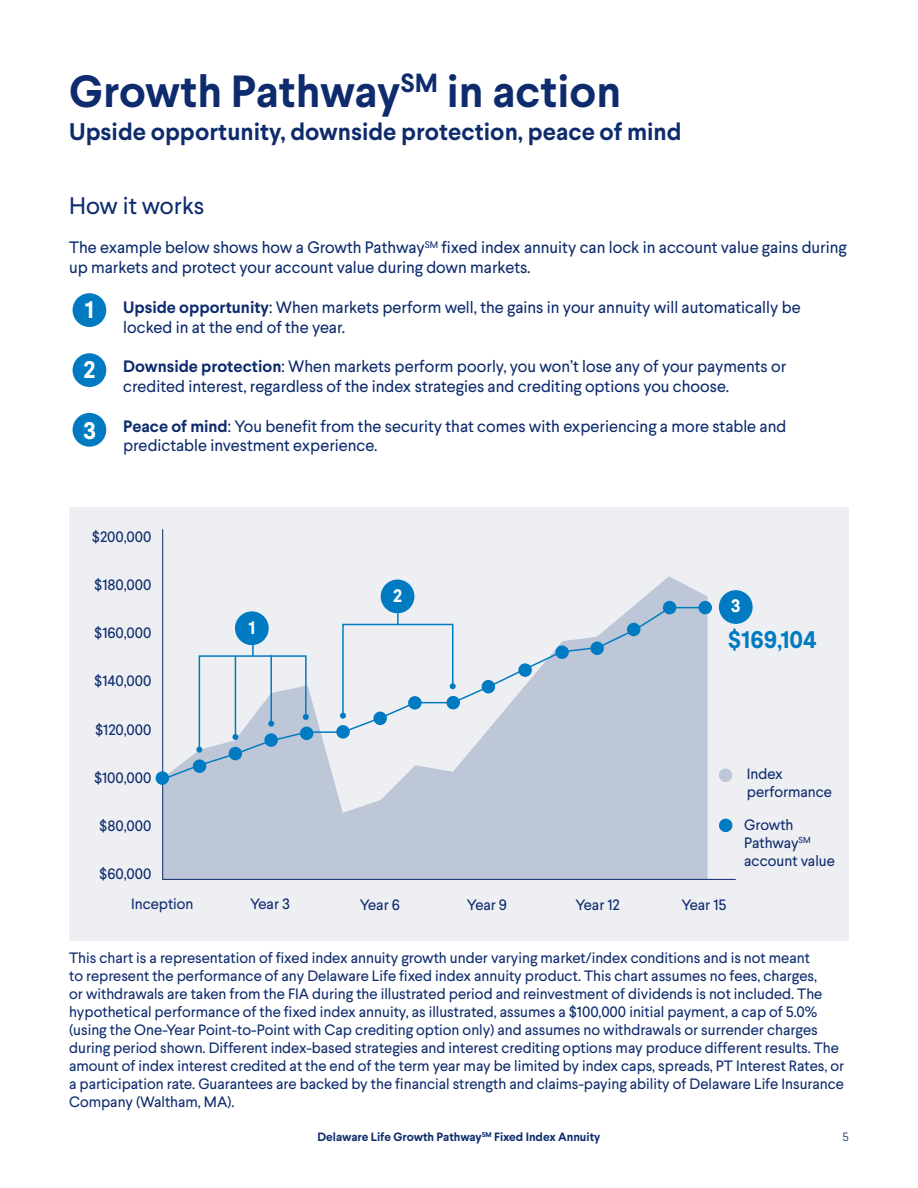
<style>
.page{position:relative;width:918px;height:1188px;background:#fff}
.page>*{position:absolute;margin:0;border:0;box-sizing:border-box;transform-origin:0 0}
.t1{font:700 45px "Larsseit";color:#0d2b6d}
.t2{font:700 24px "Larsseit";color:#0d2b6d}
.t3{font:24px "Larsseit";color:#0d2b6d}
.t4{font:700 24px "Larsseit";color:#007bc2}
.t5{font:700 24px "Larsseit";color:#fff}
.t6{font:700 18px "Larsseit";color:#fff}
.t7{font:16.5px/19.8px "Larsseit";color:#0d2b6d}
.t8{font:15px/18px "Larsseit";color:#0d2b6d}
.t9{font:700 12px "Larsseit";color:#0d2b6d}
.t10{font:300 12px "Larsseit";color:#0d2b6d}
.s1{font-weight:700}
</style>
<div class="page">
<div style="left:69px;top:507px;width:779px;height:434px;background:#eeeff3"></div>
<svg style="left:162px;top:529px;width:574px;height:351px"></svg>
<svg style="left:162px;top:606px;width:547px;height:175px"></svg>
<svg style="left:196px;top:644px;width:113px;height:109px"></svg>
<div style="left:235px;top:611px;width:34px;height:34px;background:#007bc2;border-radius:50%"></div>
<div style="left:381px;top:580px;width:33px;height:33px;background:#007bc2;border-radius:50%"></div>
<div style="left:719px;top:590px;width:34px;height:34px;background:#007bc2;border-radius:50%"></div>
<svg style="left:340px;top:613px;width:116px;height:106px"></svg>
<div style="left:193px;top:759px;width:13px;height:14px;background:#007bc2;border-radius:50%"></div>
<div style="left:156px;top:771px;width:13px;height:14px;background:#007bc2;border-radius:50%"></div>
<div style="left:229px;top:747px;width:13px;height:13px;background:#007bc2;border-radius:50%"></div>
<div style="left:264px;top:733px;width:14px;height:14px;background:#007bc2;border-radius:50%"></div>
<div style="left:300px;top:727px;width:13px;height:13px;background:#007bc2;border-radius:50%"></div>
<div style="left:336px;top:725px;width:14px;height:14px;background:#007bc2;border-radius:50%"></div>
<div style="left:373px;top:712px;width:14px;height:13px;background:#007bc2;border-radius:50%"></div>
<div style="left:408px;top:696px;width:14px;height:14px;background:#007bc2;border-radius:50%"></div>
<div style="left:446px;top:696px;width:14px;height:13px;background:#007bc2;border-radius:50%"></div>
<div style="left:482px;top:680px;width:13px;height:13px;background:#007bc2;border-radius:50%"></div>
<div style="left:518px;top:663px;width:14px;height:14px;background:#007bc2;border-radius:50%"></div>
<div style="left:555px;top:645px;width:14px;height:14px;background:#007bc2;border-radius:50%"></div>
<div style="left:590px;top:642px;width:14px;height:13px;background:#007bc2;border-radius:50%"></div>
<div style="left:627px;top:623px;width:13px;height:13px;background:#007bc2;border-radius:50%"></div>
<div style="left:698px;top:601px;width:14px;height:13px;background:#007bc2;border-radius:50%"></div>
<div style="left:663px;top:601px;width:13px;height:13px;background:#007bc2;border-radius:50%"></div>
<div style="left:719px;top:769px;width:13px;height:13px;background:#bec7d8;border-radius:50%"></div>
<div style="left:719px;top:819px;width:13px;height:13px;background:#007bc2;border-radius:50%"></div>
<div style="left:73px;top:293px;width:33px;height:34px;background:#007bc2;border-radius:50%"></div>
<div style="left:73px;top:353px;width:33px;height:34px;background:#007bc2;border-radius:50%"></div>
<div style="left:73px;top:413px;width:33px;height:34px;background:#007bc2;border-radius:50%"></div>
<p class="t1" style="left:69px;top:61px;width:554px">Growth Pathway<sup>SM</sup> in action</p>
<p class="t2" style="left:69px;top:116px;width:614px">Upside opportunity, downside protection, peace of mind</p>
<p class="t3" style="left:69px;top:190px;width:137px">How it works</p>
<p class="t7" style="left:69px;top:238px;width:779px">The example below shows how a Growth Pathway<sup>SM</sup> fixed index annuity can lock in account value gains during up markets and protect your account value during down markets.</p>
<p class="t7" style="left:123px;top:297px;width:679px"><span class="s1">Upside opportunity</span>: When markets perform well, the gains in your annuity will automatically be locked in at the end of the year.</p>
<p class="t7" style="left:123px;top:356px;width:665px"><span class="s1">Downside protection</span>: When markets perform poorly, you won’t lose any of your payments or credited interest, regardless of the index strategies and crediting options you choose.</p>
<p class="t7" style="left:123px;top:416px;width:665px"><span class="s1">Peace of mind</span>: You benefit from the security that comes with experiencing a more stable and predictable investment experience.</p>
<p class="t5" style="left:85px;top:294px;width:11px">1</p>
<p class="t5" style="left:84px;top:354px;width:13px">2</p>
<p class="t5" style="left:83px;top:415px;width:15px">3</p>
<p class="t8" style="left:92px;top:527px;width:61px">$200,000</p>
<p class="t8" style="left:94px;top:576px;width:59px">$180,000</p>
<p class="t8" style="left:94px;top:624px;width:59px">$160,000</p>
<p class="t8" style="left:94px;top:672px;width:59px">$140,000</p>
<p class="t8" style="left:95px;top:720px;width:58px">$120,000</p>
<p class="t8" style="left:94px;top:768px;width:59px">$100,000</p>
<p class="t8" style="left:99px;top:817px;width:54px">$80,000</p>
<p class="t8" style="left:99px;top:865px;width:54px">$60,000</p>
<p class="t6" style="left:248px;top:615px;width:8px">1</p>
<p class="t6" style="left:393px;top:584px;width:10px">2</p>
<p class="t6" style="left:731px;top:594px;width:11px">3</p>
<p class="t4" style="left:728px;top:624px;width:91px">$169,104</p>
<p class="t8" style="left:747px;top:765px;width:87px">Index performance</p>
<p class="t8" style="left:744px;top:815px;width:92px">Growth<br>Pathway<sup>SM </sup>account value</p>
<p class="t8" style="left:131px;top:895px;width:64px">Inception</p>
<p class="t8" style="left:250px;top:895px;width:42px">Year 3</p>
<p class="t8" style="left:360px;top:895px;width:42px">Year 6</p>
<p class="t8" style="left:467px;top:895px;width:42px">Year 9</p>
<p class="t8" style="left:575px;top:895px;width:46px">Year 12</p>
<p class="t8" style="left:681px;top:895px;width:47px">Year 15</p>
<p class="t8" style="left:69px;top:948px;width:777px">This chart is a representation of fixed index annuity growth under varying market/index conditions and is not meant<br>to represent the performance of any Delaware Life fixed index annuity product. This chart assumes no fees, charges,<br>or withdrawals are taken from the FIA during the illustrated period and reinvestment of dividends is not included. The hypothetical performance of the fixed index annuity, as illustrated, assumes a $100,000 initial payment, a cap of 5.0% (using the One-Year Point-to-Point with Cap crediting option only) and assumes no withdrawals or surrender charges during period shown. Different index-based strategies and interest crediting options may produce different results. The amount of index interest credited at the end of the term year may be limited by index caps, spreads, PT Interest Rates, or a participation rate. Guarantees are backed by the financial strength and claims-paying ability of Delaware Life Insurance Company (Waltham, MA).</p>
<p class="t9" style="left:318px;top:1129px;width:284px">Delaware Life Growth Pathway<sup>SM</sup> Fixed Index Annuity</p>
<p class="t10" style="left:843px;top:1129px;width:8px">5</p>
</div>
